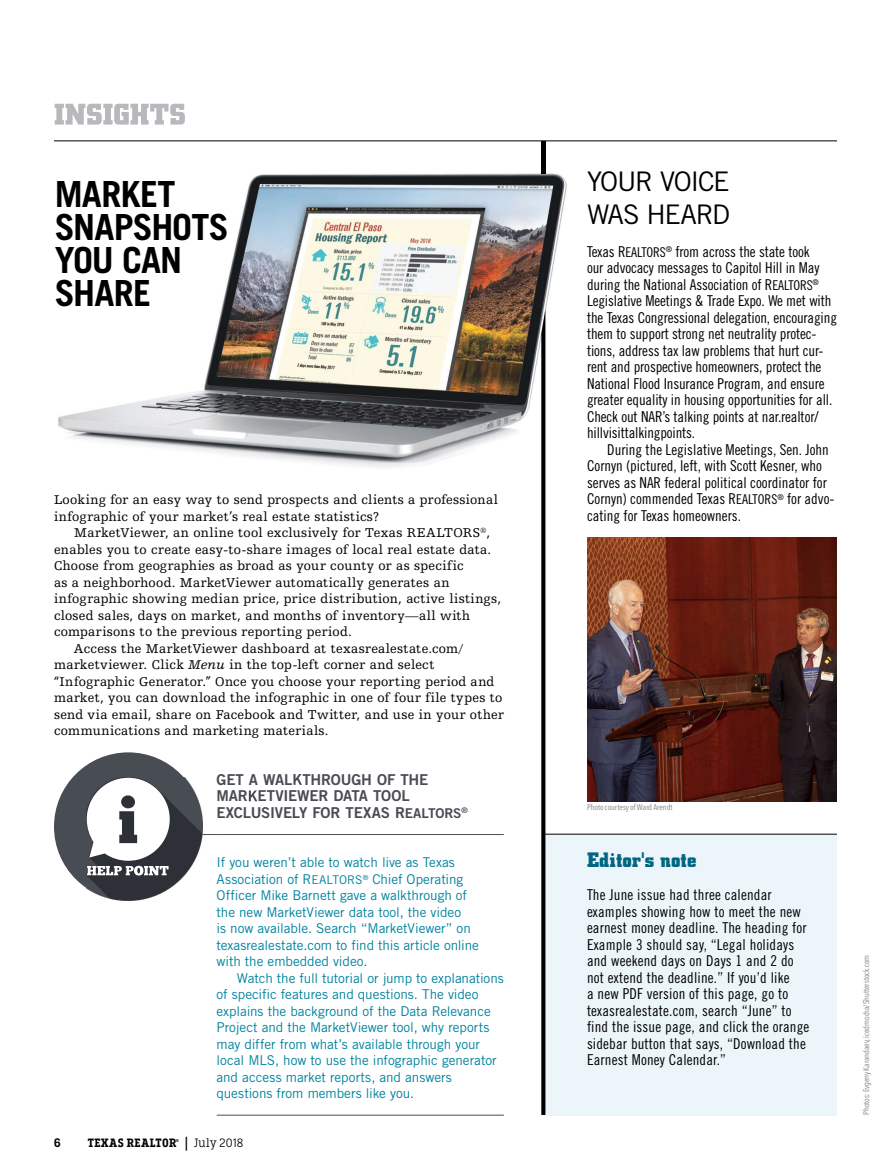
<style>
.page{position:relative;width:891px;height:1175px;background:#fff}
.page>*{position:absolute;margin:0;border:0;box-sizing:border-box;transform-origin:0 0}
.t1{font:700 36px/33px "Trade Gothic";letter-spacing:-.02em;color:#000}
.t2{font:27px/33px "Trade Gothic";letter-spacing:-.05em;color:#000}
.t3{font:700 21px "Square Slabserif 711 BT";color:#006682}
.t4{font:15px/16.5px "Trade Gothic Cond Eighteen";color:#000}
.t5{font:15px/16.5px "Trade Gothic Bold Two";letter-spacing:-.015em;color:#494c53}
.t6{font:13.5px "Humanist Slabserif 712 BT";letter-spacing:.02em;color:#000}
.t7{font:13.5px "Trade Gothic";letter-spacing:-.005em;color:#00829e}
.t8{font:700 12.75px "Breakers Slab";letter-spacing:.035em;color:#000}
.t9{font:300 12.75px "Breakers Slab";letter-spacing:.01em;color:#000}
.t10{font:700 12px "Trade Gothic";color:#000}
.t11{font:8.25px "Avenir Next Condensed";letter-spacing:-.005em;color:#7a7e81}
.t12{font:700 4.35px "Breakers Slab";color:#000}
.s1{font-style:italic}
.s2{font-size:13.5px}
.s3{font-size:12px}
.s4{font-weight:400;font-size:16.5px}
</style>
<div class="page">
<svg style="left:202px;top:834px;width:15px;height:1px"></svg>
<div style="left:54px;top:752px;width:148px;height:149px;background:#484c53;border-radius:50%"></div>
<img style="left:58px;top:158px;width:509px;height:323px">
<img style="left:587px;top:537px;width:250px;height:264px">
<img style="left:87px;top:777px;width:115px;height:124px">
<div style="left:545px;top:834px;width:292px;height:281px;background:#ecf5fa"></div>
<svg style="left:55px;top:104px;width:130px;height:21px"></svg>
<hr style="left:54px;top:141px;width:783px;height:1px;background:#000">
<hr style="left:217px;top:834px;width:287px;height:1px;background:#494c53">
<svg style="left:293px;top:774px;width:9px;height:11px"></svg>
<svg style="left:249px;top:790px;width:8px;height:11px"></svg>
<hr style="left:543px;top:834px;width:294px;height:1px;background:#000">
<hr style="left:217px;top:1114px;width:287px;height:1px;background:#494c53">
<svg style="left:87px;top:777px;width:83px;height:98px;background:#b9bbbd"></svg>
<svg style="left:541px;top:309px;width:4px;height:805px;background:#161616"></svg>
<hr style="left:541px;top:141px;width:4px;height:33px;background:#000">
<p class="t1" style="left:55px;top:181px;width:176px">MARKET<br>SNAPSHOTS<br>YOU CAN<br>SHARE</p>
<p class="t6" style="left:54px;top:494px;width:445px">Looking for an easy way to send prospects and clients a professional</p>
<p class="t6" style="left:54px;top:511px;width:327px">infographic of your market’s real estate statistics?</p>
<p class="t6" style="left:74px;top:527px;width:417px">MarketViewer, an online tool exclusively for Texas REALTORS<sup>®</sup>,</p>
<p class="t6" style="left:54px;top:544px;width:439px">enables you to create easy-to-share images of local real estate data.</p>
<p class="t6" style="left:54px;top:560px;width:411px">Choose from geographies as broad as your county or as specific</p>
<p class="t6" style="left:54px;top:577px;width:397px">as a neighborhood. MarketViewer automatically generates an</p>
<p class="t6" style="left:54px;top:593px;width:449px">infographic showing median price, price distribution, active listings,</p>
<p class="t6" style="left:54px;top:610px;width:418px">closed sales, days on market, and months of inventory—all with</p>
<p class="t6" style="left:54px;top:626px;width:299px">comparisons to the previous reporting period.</p>
<p class="t6" style="left:74px;top:643px;width:390px">Access the MarketViewer dashboard at texasrealestate.com/</p>
<p class="t6" style="left:54px;top:659px;width:382px">marketviewer. Click <span class="s1">Menu</span> in the top-left corner and select</p>
<p class="t6" style="left:54px;top:676px;width:442px">“Infographic Generator.” Once you choose your reporting period and</p>
<p class="t6" style="left:54px;top:692px;width:450px">market, you can download the infographic in one of four file types to</p>
<p class="t6" style="left:54px;top:709px;width:451px">send via email, share on Facebook and Twitter, and use in your other</p>
<p class="t6" style="left:54px;top:725px;width:276px">communications and marketing materials.</p>
<p class="t5" style="left:217px;top:772px;width:253px">GET A WAL THROUGH OF THE<br>MAR ETVIEWER DATA TOOL<br>EXCLUSIVELY FOR TEXAS R<span class="s2">EALTORS</span><sup>®</sup></p>
<p class="t7" style="left:217px;top:857px;width:240px">If you weren’t able to watch live as Texas</p>
<p class="t7" style="left:217px;top:874px;width:248px">Association of R<span class="s3">EALTORS</span><sup>®</sup> Chief Operating</p>
<p class="t7" style="left:217px;top:890px;width:252px">Officer Mike Barnett gave a walkthrough of</p>
<p class="t7" style="left:217px;top:907px;width:246px">the new MarketViewer data tool, the video</p>
<p class="t7" style="left:217px;top:923px;width:256px">is now available. Search “MarketViewer” on</p>
<p class="t7" style="left:217px;top:940px;width:264px">texasrealestate.com to find this article online</p>
<p class="t7" style="left:217px;top:956px;width:153px">with the embedded video.</p>
<p class="t7" style="left:237px;top:973px;width:269px">Watch the full tutorial or jump to explanations</p>
<p class="t7" style="left:217px;top:989px;width:264px">of specific features and questions. The video</p>
<p class="t7" style="left:217px;top:1006px;width:276px">explains the background of the Data Relevance</p>
<p class="t7" style="left:217px;top:1022px;width:274px">Project and the MarketViewer tool, why reports</p>
<p class="t7" style="left:217px;top:1039px;width:265px">may differ from what’s available through your</p>
<p class="t7" style="left:217px;top:1055px;width:282px">local MLS, how to use the infographic generator</p>
<p class="t7" style="left:217px;top:1072px;width:237px">and access market reports, and answers</p>
<p class="t7" style="left:217px;top:1088px;width:199px">questions from members like you.</p>
<p class="t10" style="left:54px;top:1138px;width:8px">6</p>
<p class="t8" style="left:88px;top:1135px;width:90px">TEXAS REALTOR</p>
<p class="t12" style="left:176px;top:1137px;width:5px">®</p>
<p class="t9" style="left:185px;top:1135px;width:60px"><span class="s4">|</span> July 2018</p>
<p class="t2" style="left:587px;top:167px;width:145px">YOUR VOICE<br>WAS HEARD</p>
<p class="t4" style="left:587px;top:244px;width:224px">Texas R<span class="s2">EALTORS</span><sup>®</sup> from across the state took</p>
<p class="t4" style="left:587px;top:261px;width:234px">our advocacy messages to Capitol Hill in May</p>
<p class="t4" style="left:587px;top:277px;width:233px">during the National Association of R<span class="s2">EALTORS</span><sup>®</sup></p>
<p class="t4" style="left:587px;top:294px;width:246px">Legislative Meetings &amp; Trade Expo. We met with</p>
<p class="t4" style="left:587px;top:310px;width:252px">the Texas Congressional delegation, encouraging</p>
<p class="t4" style="left:587px;top:327px;width:231px">them to support strong net neutrality protec-</p>
<p class="t4" style="left:587px;top:343px;width:238px">tions, address tax law problems that hurt cur-</p>
<p class="t4" style="left:587px;top:360px;width:236px">rent and prospective homeowners, protect the</p>
<p class="t4" style="left:587px;top:376px;width:239px">National Flood Insurance Program, and ensure</p>
<p class="t4" style="left:587px;top:393px;width:247px">greater equality in housing opportunities for all.</p>
<p class="t4" style="left:587px;top:409px;width:233px">Check out NAR’s talking points at nar.realtor/</p>
<p class="t4" style="left:587px;top:426px;width:110px">hillvisittalkingpoints.</p>
<p class="t4" style="left:607px;top:442px;width:223px">During the Legislative Meetings, Sen. John</p>
<p class="t4" style="left:587px;top:459px;width:236px">Cornyn (pictured, left, with Scott Kesner, who</p>
<p class="t4" style="left:587px;top:475px;width:241px">serves as NAR federal political coordinator for</p>
<p class="t4" style="left:587px;top:492px;width:249px">Cornyn) commended Texas R<span class="s2">EALTORS</span><sup>®</sup> for advo-</p>
<p class="t4" style="left:587px;top:508px;width:156px">cating for Texas homeowners.</p>
<p class="t11" style="left:587px;top:801px;width:87px">Photo courtesy of Ward Arendt</p>
<p class="t3" style="left:587px;top:847px;width:111px">Editor's note</p>
<p class="t4" style="left:587px;top:888px;width:224px">The June issue had three calendar examples showing how to meet the new earnest money deadline. The heading for Example 3 should say, “Legal holidays and weekend days on Days 1 and 2 do not extend the deadline.” If you’d like<br>a new PDF version of this page, go to texasrealestate.com, search “June” to find the issue page, and click the orange sidebar button that says, “Download the Earnest Money Calendar.”</p>
<p class="t11" style="left:861px;top:1114px;width:162px;rotate:-90deg">Photos: Evgeny Karandaev, icedmocha/Shutterstock.com</p>
</div>
